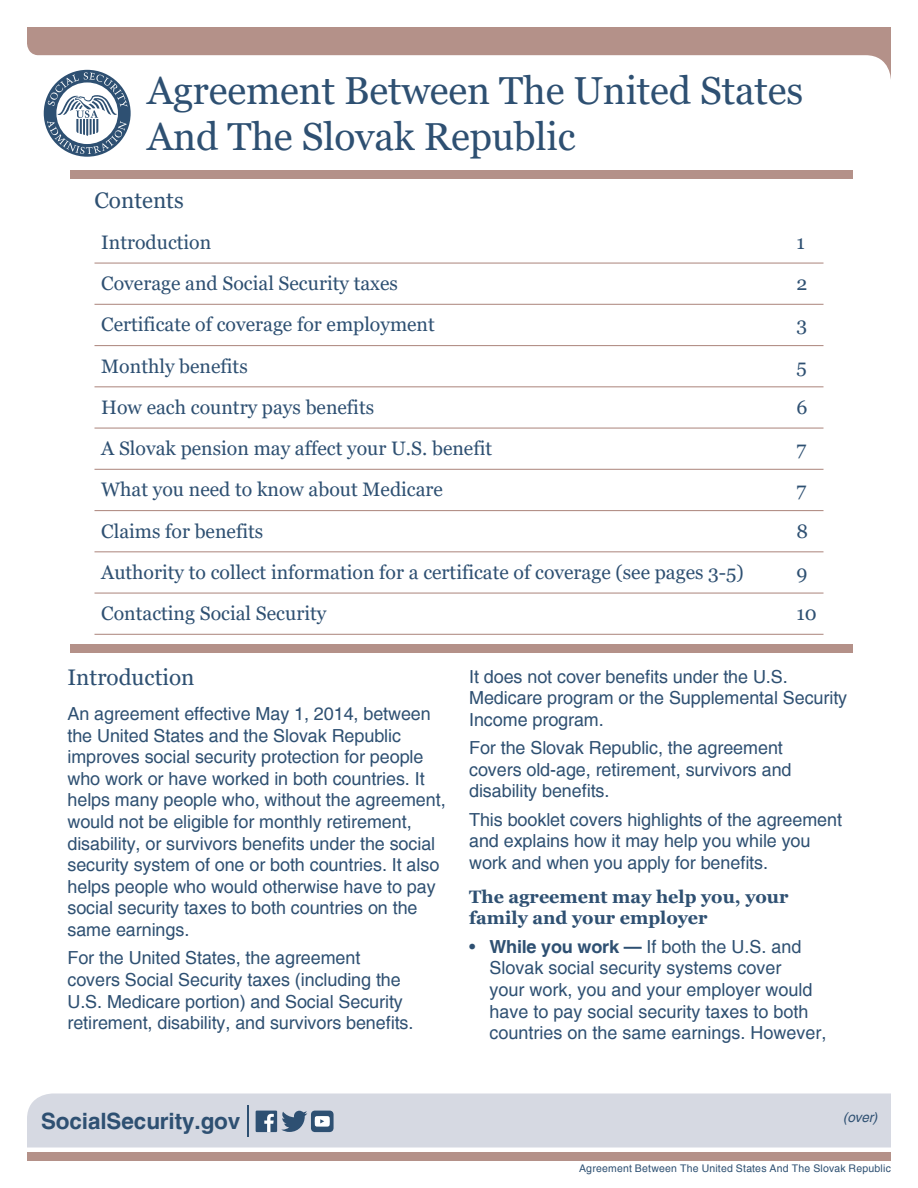
<style>
.page{position:relative;width:918px;height:1188px;background:#fff}
.page>*{position:absolute;margin:0;border:0;box-sizing:border-box;transform-origin:0 0}
.t1{font:39px/46.8px "Georgia";letter-spacing:-.005em;color:#2e5072}
.t2{font:22.5px "Georgia";color:#2e5072}
.t3{font:700 22.5px "Helvetica";letter-spacing:-.005em;color:#2e5072}
.t4{font:19.5px "Georgia";color:#2e5072}
.t5{font:18px/21.6px "Helvetica";letter-spacing:-.005em;color:#2e5072}
.t6{font:700 18px/21px "Georgia";color:#2e5072}
.t7{font:italic 13.5px "Helvetica";color:#2e5072}
.t8{font:10.5px "Helvetica";letter-spacing:.02em;color:#2e5072}
.s1{font-weight:700}
</style>
<div class="page">
<div style="left:27px;top:1094px;width:864px;height:54px;background:#d6d9e2"></div>
<svg style="left:27px;top:27px;width:864px;height:52px;fill:#b49189"></svg>
<div style="left:27px;top:1153px;width:864px;height:8px;background:#b49189"></div>
<hr style="left:247px;top:1105px;width:2px;height:32px;background:#2e5072">
<div style="left:70px;top:644px;width:783px;height:8px;background:#b49189"></div>
<div style="left:70px;top:171px;width:783px;height:8px;background:#b49189"></div>
<svg style="left:44px;top:70px;width:87px;height:87px"></svg>
<svg style="left:47px;top:72px;width:80px;height:82px"></svg>
<hr style="left:94px;top:263px;width:730px;height:1px;background:#b49189">
<hr style="left:94px;top:304px;width:730px;height:1px;background:#b49189">
<hr style="left:94px;top:345px;width:730px;height:1px;background:#b49189">
<hr style="left:94px;top:386px;width:730px;height:1px;background:#b49189">
<hr style="left:94px;top:428px;width:730px;height:1px;background:#b49189">
<hr style="left:94px;top:469px;width:730px;height:1px;background:#b49189">
<hr style="left:94px;top:510px;width:730px;height:1px;background:#b49189">
<hr style="left:94px;top:551px;width:730px;height:1px;background:#b49189">
<hr style="left:94px;top:593px;width:730px;height:1px;background:#b49189">
<hr style="left:94px;top:634px;width:730px;height:1px;background:#b49189">
<div style="left:256px;top:1111px;width:21px;height:21px;background:#2e5072"></div>
<svg style="left:264px;top:1114px;width:10px;height:18px"></svg>
<svg style="left:281px;top:1111px;width:53px;height:21px"></svg>
<h1 class="t1" style="left:147px;top:68px;width:658px">Agreement Between The United States<br>And The Slovak Republic</h1>
<h1 class="t2" style="left:94px;top:186px;width:91px">Contents</h1>
<p class="t4" style="left:101px;top:230px;width:112px">Introduction</p>
<p class="t4" style="left:797px;top:230px;width:10px">1</p>
<p class="t4" style="left:101px;top:272px;width:298px">Coverage and Social Security taxes</p>
<p class="t4" style="left:797px;top:272px;width:12px">2</p>
<p class="t4" style="left:101px;top:313px;width:335px">Certificate of coverage for employment</p>
<p class="t4" style="left:797px;top:313px;width:12px">3</p>
<p class="t4" style="left:101px;top:354px;width:148px">Monthly benefits</p>
<p class="t4" style="left:797px;top:354px;width:12px">5</p>
<p class="t4" style="left:101px;top:395px;width:274px">How each country pays benefits</p>
<p class="t4" style="left:797px;top:395px;width:13px">6</p>
<p class="t4" style="left:101px;top:437px;width:392px">A Slovak pension may affect your U.S. benefit</p>
<p class="t4" style="left:797px;top:437px;width:11px">7</p>
<p class="t4" style="left:101px;top:478px;width:343px">What you need to know about Medicare</p>
<p class="t4" style="left:797px;top:478px;width:11px">7</p>
<p class="t4" style="left:101px;top:519px;width:163px">Claims for benefits</p>
<p class="t4" style="left:797px;top:519px;width:13px">8</p>
<p class="t4" style="left:101px;top:560px;width:644px">Authority to collect information for a certificate of coverage (see pages 3-5)</p>
<p class="t4" style="left:797px;top:560px;width:13px">9</p>
<p class="t4" style="left:101px;top:602px;width:227px">Contacting Social Security</p>
<p class="t4" style="left:797px;top:602px;width:22px">10</p>
<h1 class="t2" style="left:68px;top:664px;width:129px">Introduction</h1>
<p class="t5" style="left:68px;top:704px;width:380px">An agreement effective May 1, 2014, between the United States and the Slovak Republic improves social security protection for people who work or have worked in both countries. It helps many people who, without the agreement, would not be eligible for monthly retirement, disability, or survivors benefits under the social security system of one or both countries. It also helps people who would otherwise have to pay social security taxes to both countries on the same earnings.</p>
<p class="t5" style="left:68px;top:948px;width:348px">For the United States, the agreement covers Social Security taxes (including the U.S. Medicare portion) and Social Security retirement, disability, and survivors benefits.</p>
<p class="t5" style="left:469px;top:666px;width:380px">It does not cover benefits under the U.S.<br>Medicare program or the Supplemental Security<br>Income program.</p>
<p class="t5" style="left:469px;top:738px;width:324px">For the Slovak Republic, the agreement covers old-age, retirement, survivors and disability benefits.</p>
<p class="t5" style="left:469px;top:809px;width:375px">This booklet covers highlights of the agreement and explains how it may help you while you work and when you apply for benefits.</p>
<h2 class="t6" style="left:469px;top:887px;width:321px">The agreement may help you, your family and your employer</h2>
<p class="t5" style="left:489px;top:936px;width:339px;text-indent:-20px">• <span class="s1">While you work —</span> If both the U.S. and Slovak social security systems cover<br>your work, you and your employer would have to pay social security taxes to both countries on the same earnings. However,</p>
<p class="t3" style="left:41px;top:1108px;width:201px">SocialSecurity.gov</p>
<p class="t7" style="left:843px;top:1110px;width:36px">(over)</p>
<p class="t8" style="left:579px;top:1163px;width:313px">Agreement Between The United States And The Slovak Republic</p>
</div>
